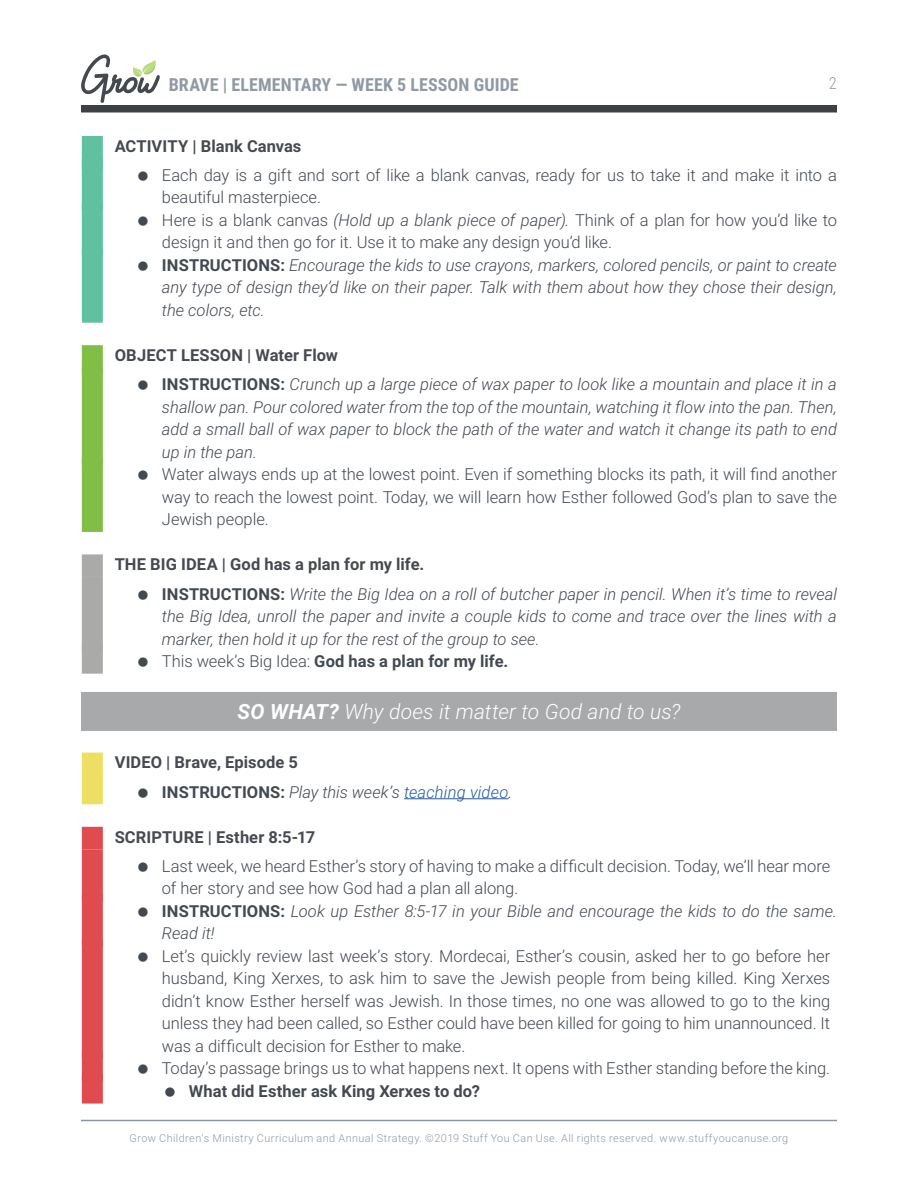
<style>
.page{position:relative;width:918px;height:1188px;background:#fff}
.page>*{position:absolute;margin:0;border:0;box-sizing:border-box;transform-origin:0 0}
.t1{font:italic 300 21px "Roboto";letter-spacing:.005em;color:#fff}
.t2{font:700 18px "Roboto Condensed";letter-spacing:.005em;color:#909aa4}
.t3{font:300 16.5px/22.5px "Roboto";letter-spacing:-.005em;color:#424950}
.t4{font:italic 300 16.5px/22.5px "Roboto";color:#424950}
.t5{font:700 16.5px/29.2px "Roboto";letter-spacing:.005em;color:#454a50}
.t6{font:700 16.5px "Roboto";letter-spacing:.005em;color:#424950}
.t7{font:300 16.5px "Roboto Condensed";color:#909aa4}
.t8{font:300 10.8px "Roboto";letter-spacing:.04em;color:#8e99a5}
.s1{font-style:italic}
.s2{font-weight:700}
.s3{font-weight:700;font-style:normal;color:#454a50}
.s4{font-weight:700;font-style:normal}
.s5{font-style:normal}
.s6{color:#424950}
.s7{font-weight:300;font-style:italic;color:#424950}
.s8{font-weight:300;font-style:italic;color:#205d9e}
</style>
<div class="page">
<div style="left:81px;top:105px;width:756px;height:7px;background:#3c4145"></div>
<svg style="left:81px;top:54px;width:79px;height:49px"></svg>
<hr style="left:81px;top:1120px;width:756px;height:1px;background:#8c949d">
<div style="left:82px;top:136px;width:21px;height:33px;background:#5fc19f"></div>
<div style="left:82px;top:158px;width:21px;height:52px;background:#5fc19f"></div>
<div style="left:82px;top:203px;width:21px;height:52px;background:#5fc19f"></div>
<div style="left:82px;top:248px;width:21px;height:75px;background:#5fc19f"></div>
<div style="left:82px;top:345px;width:21px;height:29px;background:#80be46"></div>
<div style="left:82px;top:368px;width:21px;height:96px;background:#80be46"></div>
<div style="left:82px;top:458px;width:21px;height:74px;background:#80be46"></div>
<div style="left:82px;top:554px;width:21px;height:23px;background:#aaaaa9"></div>
<div style="left:82px;top:577px;width:21px;height:74px;background:#aaaaa9"></div>
<div style="left:82px;top:644px;width:21px;height:30px;background:#aaaaa9"></div>
<div style="left:81px;top:692px;width:756px;height:39px;background:#a7a9ab"></div>
<div style="left:82px;top:753px;width:21px;height:22px;background:#ecdf64"></div>
<div style="left:82px;top:775px;width:21px;height:29px;background:#ecdf64"></div>
<hr style="left:404px;top:799px;width:105px;height:1px;background:#205d9e">
<div style="left:82px;top:827px;width:21px;height:22px;background:#e04b50"></div>
<div style="left:82px;top:849px;width:21px;height:52px;background:#e04b50"></div>
<div style="left:82px;top:894px;width:21px;height:52px;background:#e04b50"></div>
<div style="left:82px;top:939px;width:21px;height:120px;background:#e04b50"></div>
<div style="left:82px;top:1052px;width:21px;height:29px;background:#e04b50"></div>
<div style="left:82px;top:1074px;width:21px;height:30px;background:#e04b50"></div>
<p class="t2" style="left:169px;top:78px;width:351px">BRAVE | ELEMENTARY — WEEK 5 LESSON GUIDE</p>
<p class="t7" style="left:829px;top:74px;width:10px">2</p>
<p class="t5" style="left:115px;top:132px;width:188px">ACTIVITY | Blank Canvas</p>
<p class="t3" style="left:162px;top:165px;width:677px">Each day is a gift and sort of like a blank canvas, ready for us to take it and make it into a beautiful masterpiece.<br>Here is a blank canvas <span class="s1">(Hold up a blank piece of paper).</span> Think of a plan for how you’d like to design it and then go for it. Use it to make any design you’d like.<br><span class="s2">INSTRUCTIONS:</span> <span class="s1">Encourage the kids to use crayons, markers, colored pencils, or paint to create any type of design they’d like on their paper. Talk with them about how they chose their design, the colors, etc.</span></p>
<p class="t4" style="left:162px;top:342px;width:676px;line-height:29.2px;text-indent:-47px"><span class="s3">OBJECT LESSON | Water Flow<br></span><span class="s4">INSTRUCTIONS:</span> Crunch up a large piece of wax paper to look like a mountain and place it in a</p>
<p class="t4" style="left:162px;top:397px;width:677px;text-align:justify">shallow pan. Pour colored water from the top of the mountain, watching it flow into the pan. Then, add a small ball of wax paper to block the path of the water and watch it change its path to end up in the pan.</p>
<p class="t3" style="left:162px;top:463px;width:676px;text-align:justify">Water always ends up at the lowest point. Even if something blocks its path, it will find another way to reach the lowest point. Today, we will learn how Esther followed God’s plan to save the Jewish people.</p>
<p class="t4" style="left:162px;top:551px;width:677px;line-height:29.2px;text-indent:-47px"><span class="s3">THE BIG IDEA | God has a plan for my life.<br></span><span class="s4">INSTRUCTIONS:</span> Write the Big Idea on a roll of butcher paper in pencil. When it’s time to reveal</p>
<p class="t4" style="left:162px;top:606px;width:676px">the Big Idea, unroll the paper and invite a couple kids to come and trace over the lines with a marker, then hold it up for the rest of the group to see.<br><span class="s5">This week’s Big Idea:</span> <span class="s4">God has a plan for my life.</span></p>
<p class="t1" style="left:238px;top:702px;width:444px"><span class="s2">SO WHAT?</span> Why does it matter to God and to us?</p>
<p class="t5" style="left:162px;top:749px;width:352px;text-indent:-47px">VIDEO | Brave, Episode 5<br><span class="s6">INSTRUCTIONS:</span> <span class="s7">Play this week’s</span> <span class="s8">teaching video</span><span class="s7">.</span></p>
<p class="t5" style="left:115px;top:823px;width:202px">SCRIPTURE | Esther 8:5-17</p>
<p class="t3" style="left:162px;top:854px;width:676px">Last week, we heard Esther’s story of having to make a difficult decision. Today, we’ll hear more of her story and see how God had a plan all along.<br><span class="s2">INSTRUCTIONS:</span> <span class="s1">Look up Esther 8:5-17 in your Bible and encourage the kids to do the same.<br>Read it!</span></p>
<p class="t3" style="left:162px;top:946px;width:670px">Let’s quickly review last week’s story. Mordecai, Esther’s cousin, asked her to go before her husband, King Xerxes, to ask him to save the Jewish people from being killed. King Xerxes didn’t know Esther herself was Jewish. In those times, no one was allowed to go to the king unless they had been called, so Esther could have been killed for going to him unannounced. It was a difficult decision for Esther to make.<br>Today’s passage brings us to what happens next. It opens with Esther standing before the king.</p>
<p class="t6" style="left:189px;top:1084px;width:292px">What did Esther ask King Xerxes to do?</p>
<p class="t8" style="left:130px;top:1134px;width:660px">Grow Children's Ministry Curriculum and Annual Strategy. ©2019 Stuff You Can Use. All rights reserved. www.stuffyoucanuse.org</p>
</div>
